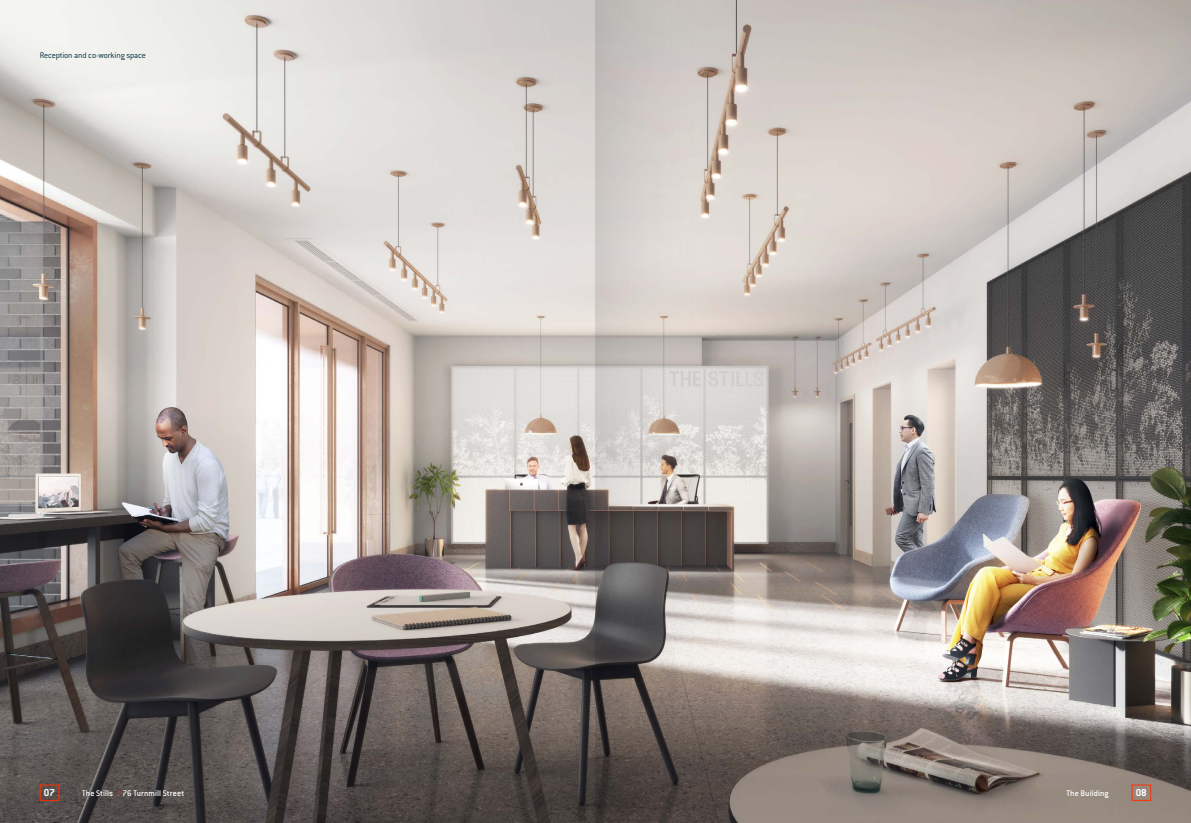
<style>
.page{position:relative;width:1191px;height:823px;background:#fff}
.page>*{position:absolute;margin:0;border:0;box-sizing:border-box;transform-origin:0 0}
.t1{font:700 11px "Conduit ITC";color:#fff}
.t2{font:500 9px "Conduit ITC";letter-spacing:.005em;color:#fff}
.t3{font:300 9px "Conduit ITC";letter-spacing:-.015em;color:#002e3f}
.s1{color:#ff2d00}
</style>
<div class="page">
<img style="left:0;top:0;width:1191px;height:822px">
<svg style="left:595px;top:0;width:100px;height:822px;background:#a39d9a"></svg>
<div style="left:1131px;top:784px;width:20px;height:16px;border:1px solid #ff2d00"></div>
<p class="t3" style="left:40px;top:50px;width:108px">Reception and co-working space</p>
<p class="t1" style="left:44px;top:785px;width:13px">07</p>
<p class="t2" style="left:82px;top:787px;width:104px">The Stills <span class="s1">/</span> 76 Turnmill Street</p>
<p class="t2" style="left:1066px;top:787px;width:44px">The Building</p>
<p class="t1" style="left:1135px;top:785px;width:13px">08</p>
</div>
